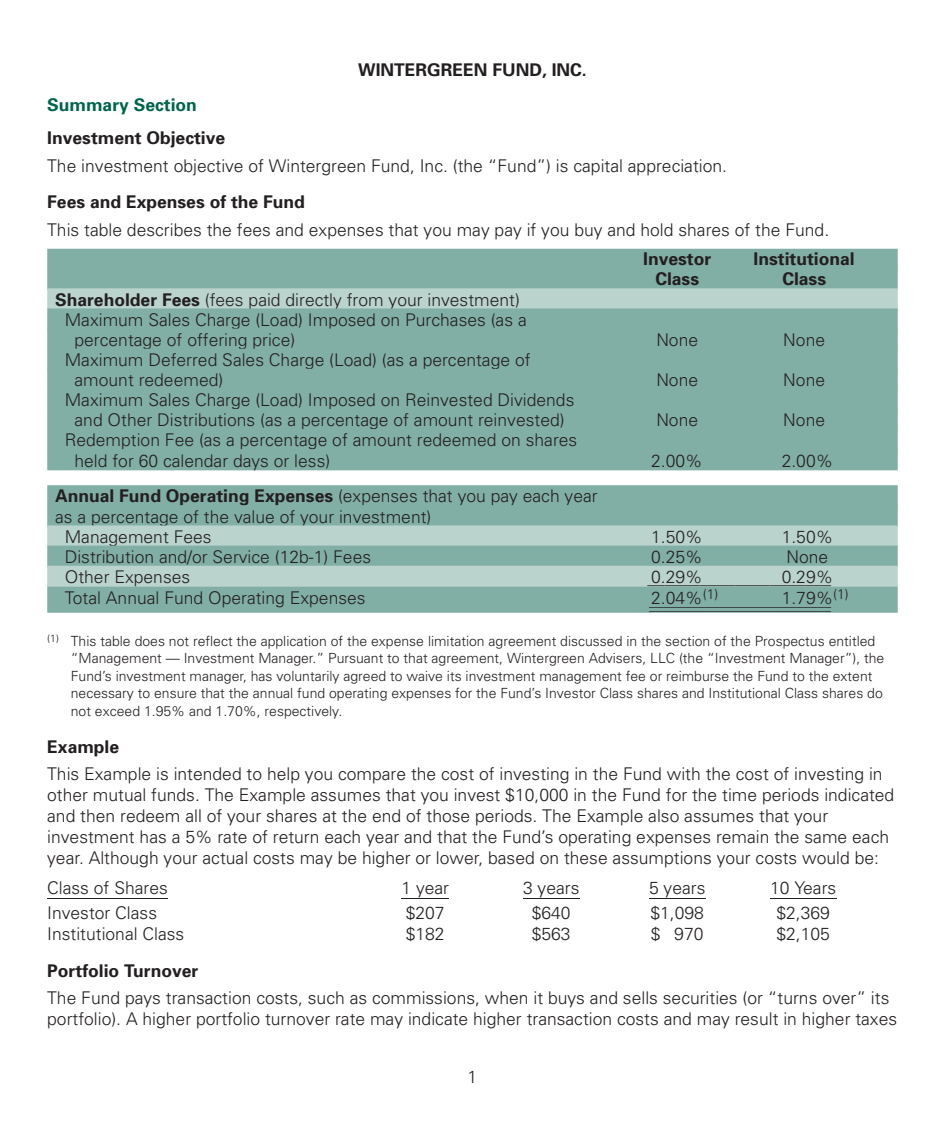
<style>
.page{position:relative;width:945px;height:1134px;background:#fff}
.page>*{position:absolute;margin:0;border:0;box-sizing:border-box;transform-origin:0 0}
.t1{font:300 17.5px/21px "Univers";color:#231f20}
.t2{font:700 17.5px "Univers";color:#231f20}
.t3{font:700 17.5px "Univers";color:#00644d}
.t4{font:300 14px/17.5px "Univers";color:#231f20}
.s1{font-weight:700}
.s2{font-weight:300}
</style>
<div class="page">
<div style="left:47px;top:249px;width:851px;height:21px;background:#82afa5"></div>
<div style="left:47px;top:269px;width:851px;height:21px;background:#82afa5"></div>
<div style="left:47px;top:288px;width:851px;height:21px;background:#bad3cd"></div>
<div style="left:47px;top:308px;width:851px;height:21px;background:#82afa5"></div>
<div style="left:47px;top:329px;width:851px;height:21px;background:#82afa5"></div>
<div style="left:47px;top:349px;width:851px;height:21px;background:#82afa5"></div>
<div style="left:47px;top:369px;width:851px;height:21px;background:#82afa5"></div>
<div style="left:47px;top:389px;width:851px;height:21px;background:#82afa5"></div>
<div style="left:47px;top:409px;width:851px;height:21px;background:#82afa5"></div>
<div style="left:47px;top:429px;width:851px;height:21px;background:#82afa5"></div>
<div style="left:47px;top:449px;width:851px;height:21px;background:#82afa5"></div>
<div style="left:47px;top:485px;width:851px;height:21px;background:#82afa5"></div>
<div style="left:47px;top:505px;width:851px;height:21px;background:#82afa5"></div>
<div style="left:47px;top:525px;width:851px;height:21px;background:#bad3cd"></div>
<div style="left:47px;top:546px;width:851px;height:21px;background:#82afa5"></div>
<div style="left:47px;top:566px;width:851px;height:21px;background:#bad3cd"></div>
<div style="left:47px;top:587px;width:851px;height:26px;background:#82afa5"></div>
<hr style="left:47px;top:898px;width:121px;height:1px;background:#231f20">
<hr style="left:401px;top:898px;width:48px;height:1px;background:#231f20">
<hr style="left:523px;top:898px;width:56px;height:1px;background:#231f20">
<hr style="left:649px;top:898px;width:56px;height:1px;background:#231f20">
<hr style="left:770px;top:898px;width:66px;height:1px;background:#231f20">
<p class="t2" style="left:358px;top:63px;width:230px">WINTERGREEN FUND, INC.</p>
<p class="t3" style="left:47px;top:98px;width:151px">Summary Section</p>
<p class="t2" style="left:47px;top:132px;width:179px">Investment Objective</p>
<p class="t1" style="left:47px;top:157px;width:681px">The investment objective of Wintergreen Fund, Inc. (the “Fund”) is capital appreciation.</p>
<p class="t2" style="left:47px;top:196px;width:259px">Fees and Expenses of the Fund</p>
<p class="t1" style="left:47px;top:221px;width:783px">This table describes the fees and expenses that you may pay if you buy and hold shares of the Fund.</p>
<p class="t2" style="left:643px;top:253px;width:70px">Investor</p>
<p class="t2" style="left:754px;top:253px;width:103px">Institutional</p>
<p class="t2" style="left:655px;top:273px;width:45px">Class</p>
<p class="t2" style="left:782px;top:273px;width:45px">Class</p>
<p class="t1" style="left:55px;top:290px;width:466px"><span class="s1">Shareholder Fees</span> (fees paid directly from your investment)</p>
<p class="t1" style="left:65px;top:311px;width:463px">Maximum Sales Charge (Load) Imposed on Purchases (as a</p>
<p class="t1" style="left:75px;top:331px;width:222px">percentage of offering price)</p>
<p class="t1" style="left:656px;top:331px;width:43px">None</p>
<p class="t1" style="left:783px;top:331px;width:43px">None</p>
<p class="t1" style="left:75px;top:351px;width:458px;line-height:20.1px;text-indent:-10px">Maximum Deferred Sales Charge (Load) (as a percentage of amount redeemed)</p>
<p class="t1" style="left:656px;top:371px;width:43px">None</p>
<p class="t1" style="left:783px;top:371px;width:43px">None</p>
<p class="t1" style="left:65px;top:391px;width:511px;line-height:20.1px;text-align:center">Maximum Sales Charge (Load) Imposed on Reinvested Dividends and Other Distributions (as a percentage of amount reinvested)</p>
<p class="t1" style="left:75px;top:432px;width:504px;line-height:20.1px;text-indent:-10px">Redemption Fee (as a percentage of amount redeemed on shares held for 60 calendar days or less)</p>
<p class="t1" style="left:656px;top:411px;width:43px">None</p>
<p class="t1" style="left:783px;top:411px;width:43px">None</p>
<p class="t1" style="left:651px;top:451px;width:53px">2.00%</p>
<p class="t1" style="left:782px;top:451px;width:53px">2.00%</p>
<p class="t2" style="left:55px;top:490px;width:544px">Annual Fund Operating Expenses <span class="s2">(expenses that you pay each year</span></p>
<p class="t1" style="left:55px;top:507px;width:378px">as a percentage of the value of your investment)</p>
<p class="t1" style="left:65px;top:528px;width:148px">Management Fees</p>
<p class="t1" style="left:651px;top:528px;width:53px">1.50%</p>
<p class="t1" style="left:782px;top:528px;width:53px">1.50%</p>
<p class="t1" style="left:65px;top:548px;width:308px">Distribution and/or Service (12b-1) Fees</p>
<p class="t1" style="left:651px;top:548px;width:53px">0.25%</p>
<p class="t1" style="left:786px;top:548px;width:43px">None</p>
<p class="t1" style="left:65px;top:568px;width:127px">Other Expenses</p>
<p class="t1" style="left:651px;top:568px;width:16px">0.</p>
<p class="t1" style="left:648px;top:569px;width:57px">_ _ _2_9_%</p>
<p class="t1" style="left:782px;top:568px;width:16px">0.</p>
<p class="t1" style="left:691px;top:569px;width:143px">____________2__9_%_</p>
<p class="t1" style="left:65px;top:589px;width:302px">Total Annual Fund Operating Expenses</p>
<p class="t1" style="left:651px;top:589px;width:69px">2.04%<sup>(1)</sup></p>
<p class="t1" style="left:782px;top:589px;width:69px">1.79%<sup>(1)</sup></p>
<p class="t4" style="left:649px;top:596px;width:183px">____________________________________________________</p>
<p class="t4" style="left:71px;top:633px;width:815px;text-indent:-24px"><sup>(1)</sup> This table does not reflect the application of the expense limitation agreement discussed in the section of the Prospectus entitled “Management — Investment Manager.” Pursuant to that agreement, Wintergreen Advisers, LLC (the “Investment Manager”), the Fund’s investment manager, has voluntarily agreed to waive its investment management fee or reimburse the Fund to the extent necessary to ensure that the annual fund operating expenses for the Fund’s Investor Class shares and Institutional Class shares do not exceed 1.95% and 1.70%, respectively.</p>
<p class="t2" style="left:47px;top:740px;width:73px">Example</p>
<p class="t1" style="left:47px;top:765px;width:849px">This Example is intended to help you compare the cost of investing in the Fund with the cost of investing in other mutual funds. The Example assumes that you invest $10,000 in the Fund for the time periods indicated and then redeem all of your shares at the end of those periods. The Example also assumes that your investment has a 5% rate of return each year and that the Fund’s operating expenses remain the same each year. Although your actual costs may be higher or lower, based on these assumptions your costs would be:</p>
<p class="t1" style="left:47px;top:879px;width:122px">Class of Shares</p>
<p class="t1" style="left:401px;top:879px;width:49px">1 year</p>
<p class="t1" style="left:523px;top:879px;width:58px">3 years</p>
<p class="t1" style="left:649px;top:879px;width:58px">5 years</p>
<p class="t1" style="left:770px;top:879px;width:68px">10 Years</p>
<p class="t1" style="left:47px;top:904px;width:111px">Investor Class</p>
<p class="t1" style="left:406px;top:904px;width:40px">$207</p>
<p class="t1" style="left:532px;top:904px;width:40px">$640</p>
<p class="t1" style="left:650px;top:904px;width:55px">$1,098</p>
<p class="t1" style="left:776px;top:904px;width:55px">$2,369</p>
<p class="t1" style="left:47px;top:925px;width:139px">Institutional Class</p>
<p class="t1" style="left:406px;top:925px;width:40px">$182</p>
<p class="t1" style="left:532px;top:925px;width:40px">$563</p>
<p class="t1" style="left:651px;top:925px;width:54px">$ 970</p>
<p class="t1" style="left:776px;top:925px;width:55px">$2,105</p>
<p class="t2" style="left:47px;top:964px;width:153px">Portfolio Turnover</p>
<p class="t1" style="left:47px;top:989px;width:851px">The Fund pays transaction costs, such as commissions, when it buys and sells securities (or “turns over” its portfolio). A higher portfolio turnover rate may indicate higher transaction costs and may result in higher taxes</p>
<p class="t1" style="left:468px;top:1068px;width:11px">1</p>
</div>
